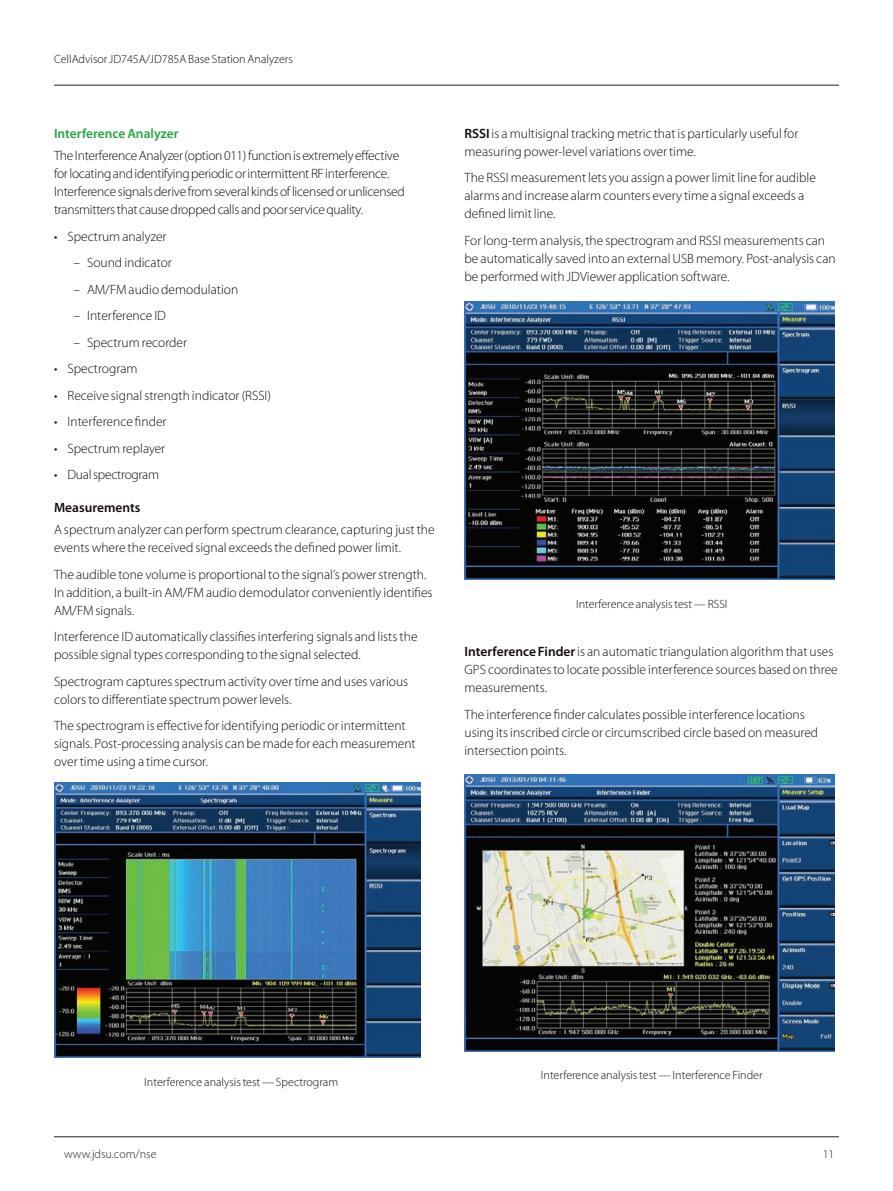
<style>
.page{position:relative;width:893px;height:1191px;background:#fff}
.page>*{position:absolute;margin:0;border:0;box-sizing:border-box;transform-origin:0 0}
.t1{font:300 13.5px/18px "Myriad Pro";color:#110a0c}
.t2{font:300 13.5px/18px "Myriad Pro";letter-spacing:-.02em;color:#110a0c}
.t3{font:600 13.5px "Myriad Pro";color:#29a347}
.t4{font:600 13.5px "Myriad Pro";color:#110a0c}
.t5{font:300 12px "Myriad Pro";color:#110a0c}
.t6{font:300 12px "Myriad Pro";color:#231f20}
.s1{font-weight:600}
</style>
<div class="page">
<hr style="left:54px;top:85px;width:785px;height:1px;background:#231f20">
<hr style="left:54px;top:1136px;width:785px;height:1px;background:#231f20">
<img style="left:54px;top:782px;width:367px;height:276px">
<img style="left:464px;top:302px;width:370px;height:277px">
<img style="left:464px;top:774px;width:370px;height:278px">
<p class="t5" style="left:54px;top:52px;width:240px">CellAdvisor JD745A/JD785A Base Station Analyzers</p>
<p class="t3" style="left:54px;top:125px;width:126px">Interference Analyzer</p>
<p class="t2" style="left:54px;top:146px;width:352px">The Interference Analyzer (option 011) function is extremely effective for locating and identifying periodic or intermittent RF interference.<br>Interference signals derive from several kinds of licensed or unlicensed transmitters that cause dropped calls and poor service quality.</p>
<p class="t1" style="left:54px;top:227px;width:114px">• Spectrum analyzer</p>
<p class="t1" style="left:73px;top:253px;width:100px">– Sound indicator</p>
<p class="t1" style="left:73px;top:280px;width:166px">– AM/FM audio demodulation</p>
<p class="t1" style="left:73px;top:306px;width:94px">– Interference ID</p>
<p class="t1" style="left:73px;top:333px;width:115px">– Spectrum recorder</p>
<p class="t1" style="left:54px;top:359px;width:85px">• Spectrogram</p>
<p class="t1" style="left:54px;top:386px;width:219px">• Receive signal strength indicator (RSSI)</p>
<p class="t1" style="left:54px;top:412px;width:114px">• Interference finder</p>
<p class="t1" style="left:54px;top:439px;width:113px">• Spectrum replayer</p>
<p class="t2" style="left:54px;top:465px;width:107px">• Dual spectrogram</p>
<p class="t4" style="left:54px;top:499px;width:88px">Measurements</p>
<p class="t1" style="left:54px;top:520px;width:382px">A spectrum analyzer can perform spectrum clearance, capturing just the events where the received signal exceeds the defined power limit.</p>
<p class="t1" style="left:54px;top:565px;width:380px">The audible tone volume is proportional to the signal’s power strength.<br>In addition, a built-in AM/FM audio demodulator conveniently identifies<br>AM/FM signals.</p>
<p class="t1" style="left:54px;top:627px;width:365px">Interference ID automatically classifies interfering signals and lists the possible signal types corresponding to the signal selected.</p>
<p class="t1" style="left:54px;top:672px;width:356px">Spectrogram captures spectrum activity over time and uses various colors to differentiate spectrum power levels.</p>
<p class="t1" style="left:54px;top:716px;width:363px">The spectrogram is effective for identifying periodic or intermittent signals. Post-processing analysis can be made for each measurement over time using a time cursor.</p>
<p class="t1" style="left:464px;top:124px;width:335px"><span class="s1">RSSI</span> is a multisignal tracking metric that is particularly useful for measuring power-level variations over time.</p>
<p class="t1" style="left:464px;top:169px;width:353px">The RSSI measurement lets you assign a power limit line for audible alarms and increase alarm counters every time a signal exceeds a defined limit line.</p>
<p class="t1" style="left:464px;top:231px;width:373px">For long-term analysis, the spectrogram and RSSI measurements can be automatically saved into an external USB memory. Post-analysis can be performed with JDViewer application software.</p>
<p class="t5" style="left:576px;top:596px;width:153px">Interference analysis test — RSSI</p>
<p class="t1" style="left:464px;top:642px;width:375px"><span class="s1">Interference Finder</span>is an automatic triangulation algorithm that uses<br>GPS coordinates to locate possible interference sources based on three measurements.</p>
<p class="t1" style="left:464px;top:705px;width:355px">The interference finder calculates possible interference locations using its inscribed circle or circumscribed circle based on measured intersection points.</p>
<p class="t5" style="left:144px;top:1074px;width:195px">Interference analysis test — Spectrogram</p>
<p class="t6" style="left:64px;top:1147px;width:94px">www.jdsu.com/nse</p>
<p class="t5" style="left:541px;top:1068px;width:223px">Interference analysis test — Interference Finder</p>
<p class="t6" style="left:823px;top:1147px;width:13px">11</p>
</div>
